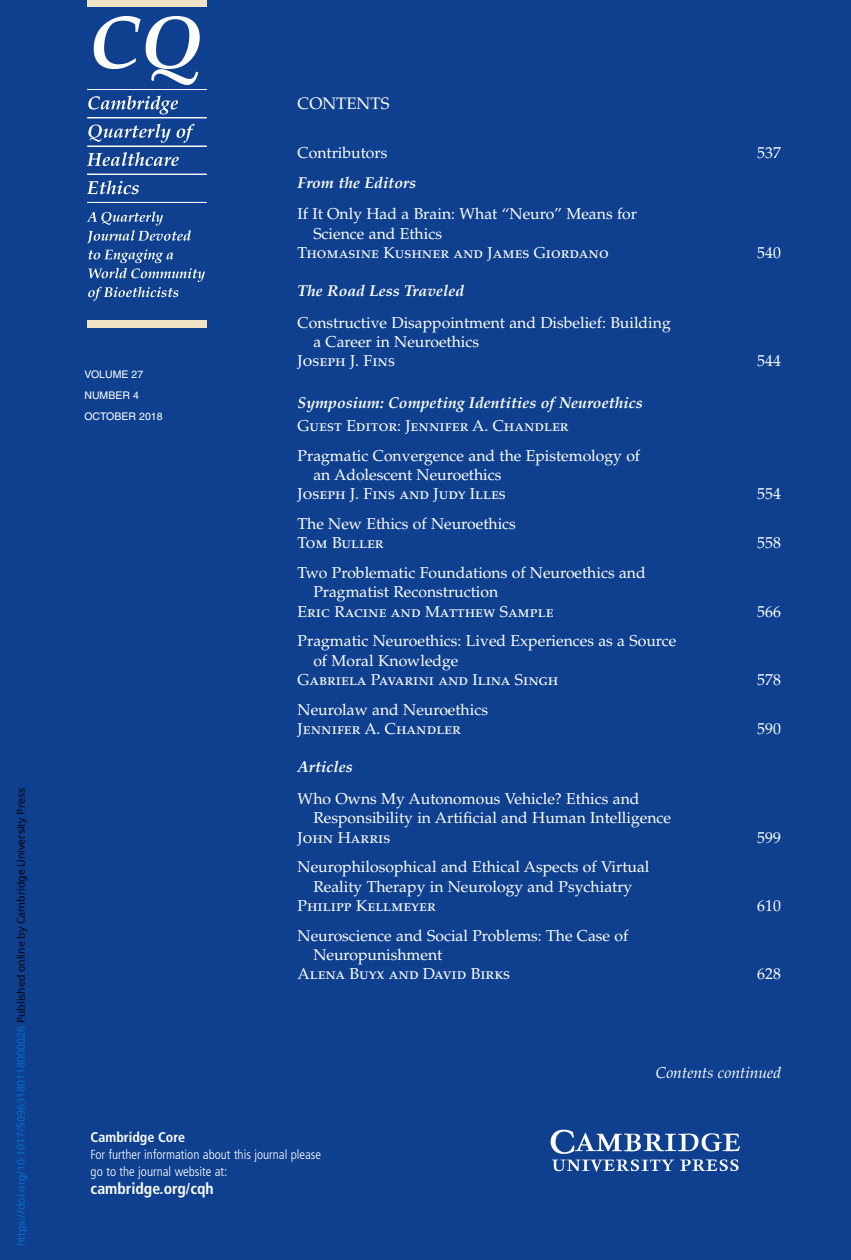
<style>
.page{position:relative;width:851px;height:1260px;background:#fff}
.page>*{position:absolute;margin:0;border:0;box-sizing:border-box;transform-origin:0 0}
.t1{font:16.62px "Palatino";color:#fff}
.t2{font:15.75px/19.2px "Palatino";color:#fff}
.t3{font:15.75px/19.2px "Palatino SC";color:#fff}
.t4{font:15.75px/22.8px "Palatino Bold Italic Os F";color:#fff}
.t5{font:15.75px "Palatino Italic Os F";color:#fff}
.t6{font:700 condensed 15.75px "Frutiger LT Std";color:#fff}
.t7{font:700 condensed 14px "Frutiger LT Std";color:#fff}
.t8{font:300 condensed 13.12px/17.3px "Frutiger LT Std";color:#fff}
.t9{font:10.5px "Noto Sans";color:#0172cf}
.t10{font:10.5px/21px "Helvetica";color:#fff}
.s1{color:#000}
.s2{font-family:"Palatino Bold Italic Os F"}
.s3{font-family:"Palatino"}
.s4{font-family:"Palatino SC"}
</style>
<div class="page">
<div style="left:0;top:0;width:850px;height:1260px;background:#0e408f"></div>
<div style="left:87px;top:321px;width:119px;height:7px;background:#eee4c5"></div>
<div style="left:87px;top:0;width:119px;height:7px;background:#eee4c5"></div>
<svg style="left:87px;top:211px;width:104px;height:32px"></svg>
<svg style="left:88px;top:249px;width:117px;height:52px"></svg>
<svg style="left:94px;top:16px;width:106px;height:69px"></svg>
<hr style="left:87px;top:89px;width:119px;height:1px;background:#fff">
<hr style="left:87px;top:118px;width:119px;height:1px;background:#fff">
<hr style="left:87px;top:146px;width:119px;height:1px;background:#fff">
<hr style="left:87px;top:174px;width:119px;height:1px;background:#fff">
<hr style="left:87px;top:202px;width:119px;height:1px;background:#fff">
<svg style="left:88px;top:96px;width:90px;height:18px"></svg>
<svg style="left:88px;top:124px;width:107px;height:19px"></svg>
<svg style="left:87px;top:152px;width:92px;height:14px"></svg>
<svg style="left:87px;top:180px;width:52px;height:14px"></svg>
<img style="left:850px;top:30px;width:1px;height:458px">
<svg style="left:550px;top:1129px;width:190px;height:43px"></svg>
<p class="t9" style="left:14px;top:1246px;width:460px;rotate:-90deg">https://doi.org/10.1017/S0963180118000026 <span class="s1">Published online by Cambridge University Press</span></p>
<p class="t10" style="left:84px;top:365px;width:80px">VOLUME 27<br>NUMBER 4<br>OCTOBER 2018</p>
<p class="t1" style="left:297px;top:97px;width:93px">CONTENTS</p>
<p class="t2" style="left:297px;top:145px;width:91px">Contributors</p>
<p class="t2" style="left:757px;top:145px;width:25px">537</p>
<p class="t2" style="left:297px;top:169px;width:341px;line-height:31.5px"><span class="s2">From the Editors<br></span>If It Only Had a Brain: What “Neuro” Means for</p>
<p class="t3" style="left:297px;top:225px;width:312px;text-indent:16px"><span class="s3">Science and Ethics<br></span>Thomasine Kushner and James Giordano</p>
<p class="t2" style="left:757px;top:245px;width:25px">540</p>
<p class="t2" style="left:297px;top:277px;width:374px;line-height:31.5px"><span class="s2">The Road Less Traveled<br></span>Constructive Disappointment and Disbelief: Building</p>
<p class="t2" style="left:297px;top:334px;width:183px;text-indent:16px">a Career in Neuroethics<br><span class="s4">Joseph J. Fins</span></p>
<p class="t2" style="left:757px;top:353px;width:25px">544</p>
<p class="t4" style="left:297px;top:393px;width:347px">Symposium: Competing Identities of Neuroethics<br><span class="s4">Guest Editor: Jennifer A. Chandler</span></p>
<p class="t2" style="left:297px;top:448px;width:344px">Pragmatic Convergence and the Epistemology of</p>
<p class="t2" style="left:313px;top:467px;width:190px">an Adolescent Neuroethics</p>
<p class="t3" style="left:297px;top:486px;width:210px">Joseph J. Fins and Judy Illes</p>
<p class="t2" style="left:757px;top:486px;width:25px">554</p>
<p class="t2" style="left:297px;top:516px;width:220px">The New Ethics of Neuroethics<br><span class="s4">Tom Buller</span></p>
<p class="t2" style="left:757px;top:535px;width:25px">558</p>
<p class="t2" style="left:297px;top:565px;width:349px">Two Problematic Foundations of Neuroethics and</p>
<p class="t2" style="left:313px;top:584px;width:186px">Pragmatist Reconstruction</p>
<p class="t3" style="left:297px;top:603px;width:257px">Eric Racine and Matthew Sample</p>
<p class="t2" style="left:757px;top:603px;width:25px">566</p>
<p class="t2" style="left:297px;top:633px;width:380px">Pragmatic Neuroethics: Lived Experiences as a Source</p>
<p class="t2" style="left:313px;top:652px;width:147px">of Moral Knowledge</p>
<p class="t3" style="left:297px;top:672px;width:262px">Gabriela Pavarini and Ilina Singh</p>
<p class="t2" style="left:757px;top:672px;width:25px">578</p>
<p class="t2" style="left:297px;top:701px;width:192px">Neurolaw and Neuroethics<br><span class="s4">Jennifer A. Chandler</span></p>
<p class="t2" style="left:757px;top:721px;width:25px">590</p>
<p class="t2" style="left:297px;top:753px;width:343px;line-height:31.8px"><span class="s2">Articles<br></span>Who Owns My Autonomous Vehicle? Ethics and</p>
<p class="t2" style="left:297px;top:810px;width:375px;text-indent:16px">Responsibility in Artificial and Human Intelligence<br><span class="s4">John Harris</span></p>
<p class="t2" style="left:757px;top:830px;width:25px">599</p>
<p class="t2" style="left:297px;top:859px;width:353px">Neurophilosophical and Ethical Aspects of Virtual</p>
<p class="t2" style="left:313px;top:879px;width:320px">Reality Therapy in Neurology and Psychiatry</p>
<p class="t3" style="left:297px;top:898px;width:140px">Philipp Kellmeyer</p>
<p class="t2" style="left:757px;top:898px;width:25px">610</p>
<p class="t2" style="left:297px;top:928px;width:332px">Neuroscience and Social Problems: The Case of</p>
<p class="t2" style="left:313px;top:947px;width:130px">Neuropunishment</p>
<p class="t3" style="left:297px;top:966px;width:214px">Alena Buyx and David Birks</p>
<p class="t2" style="left:757px;top:966px;width:25px">628</p>
<p class="t5" style="left:655px;top:1066px;width:127px">Contents continued</p>
<p class="t7" style="left:91px;top:1131px;width:96px">Cambridge Core</p>
<p class="t8" style="left:91px;top:1147px;width:232px">For further information about this journal please go to the journal website at:</p>
<p class="t6" style="left:91px;top:1182px;width:124px">cambridge.org/cqh</p>
</div>
